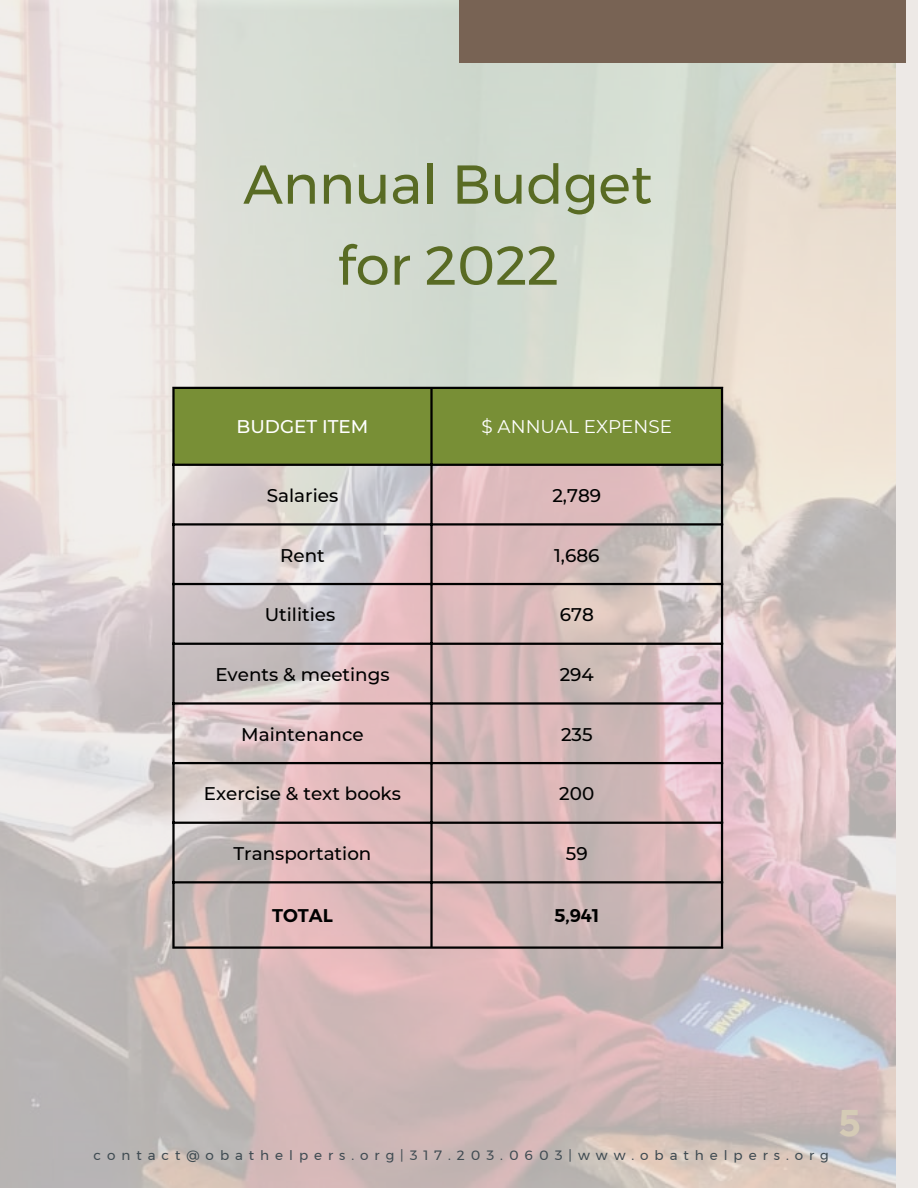
<style>
.page{position:relative;width:918px;height:1188px;background:#ede9e6}
.page>*{position:absolute;margin:0;border:0;box-sizing:border-box;transform-origin:0 0}
.t1{font:54.6px/81px "Montserrat";color:#596b24;text-align:center}
.t2{font:700 37.05px "TT Norms Pro";color:#d5cbb6}
.t3{font:500 18.3px "Montserrat";color:#000}
.t4{font:18.3px "Montserrat";color:#fff}
.t5{font:500 18.3px "Montserrat";color:#fff}
.t6{font:600 18.3px "Montserrat";color:#000}
.t7{font:13.5px "Montserrat";letter-spacing:.445em;color:#3f4b52}
</style>
<div class="page">
<img style="left:0;top:0;width:895px;height:1188px">
<div style="left:459px;top:0;width:447px;height:63px;background:#786354"></div>
<div style="left:175px;top:389px;width:546px;height:75px;background:#788f36"></div>
<hr style="left:172px;top:389px;width:3px;height:557px;background:#000">
<hr style="left:430px;top:389px;width:3px;height:557px;background:#000">
<hr style="left:721px;top:389px;width:2px;height:557px;background:#000">
<hr style="left:172px;top:387px;width:551px;height:2px;background:#000">
<hr style="left:172px;top:464px;width:551px;height:2px;background:#000">
<hr style="left:172px;top:523px;width:551px;height:3px;background:#000">
<hr style="left:172px;top:583px;width:551px;height:2px;background:#000">
<hr style="left:172px;top:643px;width:551px;height:2px;background:#000">
<hr style="left:172px;top:702px;width:551px;height:3px;background:#000">
<hr style="left:172px;top:762px;width:551px;height:2px;background:#000">
<hr style="left:172px;top:822px;width:551px;height:2px;background:#000">
<hr style="left:172px;top:881px;width:551px;height:2px;background:#000">
<hr style="left:172px;top:946px;width:551px;height:3px;background:#000">
<h1 class="t1" style="left:243px;top:144px;width:411px">Annual Budget for 2022</h1>
<p class="t5" style="left:237px;top:415px;width:133px">BUDGET ITEM</p>
<p class="t4" style="left:482px;top:415px;width:192px">$ ANNUAL EXPENSE</p>
<p class="t3" style="left:267px;top:484px;width:73px">Salaries</p>
<p class="t3" style="left:552px;top:484px;width:50px">2,789</p>
<p class="t3" style="left:280px;top:544px;width:46px">Rent</p>
<p class="t3" style="left:554px;top:544px;width:47px">1,686</p>
<p class="t3" style="left:265px;top:603px;width:72px">Utilities</p>
<p class="t3" style="left:560px;top:603px;width:36px">678</p>
<p class="t3" style="left:215px;top:663px;width:176px">Events &amp; meetings</p>
<p class="t3" style="left:560px;top:663px;width:36px">294</p>
<p class="t3" style="left:241px;top:723px;width:124px">Maintenance</p>
<p class="t3" style="left:561px;top:723px;width:33px">235</p>
<p class="t3" style="left:204px;top:783px;width:199px">Exercise &amp; text books</p>
<p class="t3" style="left:559px;top:783px;width:36px">200</p>
<p class="t3" style="left:234px;top:842px;width:139px">Transportation</p>
<p class="t3" style="left:566px;top:842px;width:23px">59</p>
<p class="t6" style="left:272px;top:904px;width:62px">TOTAL</p>
<p class="t6" style="left:554px;top:904px;width:47px">5,941</p>
<p class="t7" style="left:94px;top:1147px;width:737px">contact@obathelpers.org|317.203.0603|www.obathelpers.org</p>
<h2 class="t2" style="left:838px;top:1101px;width:24px">5</h2>
</div>
